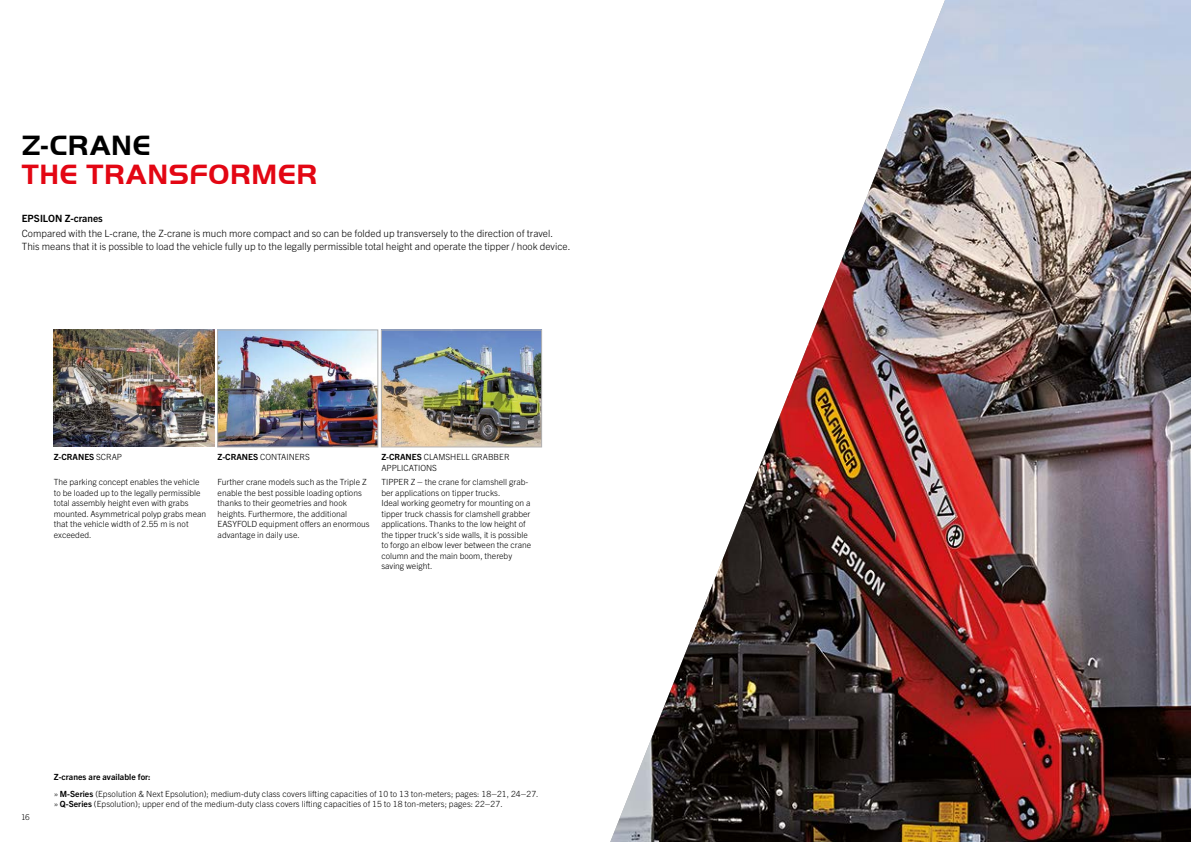
<style>
.page{position:relative;width:1191px;height:842px;background:#fff}
.page>*{position:absolute;margin:0;border:0;box-sizing:border-box;transform-origin:0 0}
.t1{font:29px "Palfinger Handel Versalien";letter-spacing:.02em;color:#e30613}
.t2{font:29px "Palfinger Handel Versalien";letter-spacing:.02em;color:#000}
.t3{font:300 10px/13px "Trade Gothic Next LT Pro";color:#000}
.t4{font:700 10px "Trade Gothic Next LT Pro";color:#000}
.t5{font:300 8.5px/10.5px "Trade Gothic Next LT Pro";color:#000}
.t6{font:700 8.5px "Trade Gothic Next LT Pro";color:#000}
.t7{font:300 8px "Trade Gothic Next LT Pro";color:#000}
.s1{font-weight:300}
.s2{font-weight:700}
</style>
<div class="page">
<img style="left:610px;top:0;width:581px;height:842px">
<img style="left:383px;top:332px;width:157px;height:113px">
<div style="left:381px;top:330px;width:161px;height:117px;border:1px solid #b3b2b2"></div>
<img style="left:219px;top:332px;width:157px;height:113px">
<div style="left:217px;top:330px;width:161px;height:117px;border:1px solid #b3b2b2"></div>
<img style="left:54px;top:330px;width:160px;height:117px">
<h1 class="t2" style="left:22px;top:129px;width:130px">Z-CRANE</h1>
<h1 class="t1" style="left:22px;top:158px;width:297px">THE TRANSFORMER</h1>
<p class="t4" style="left:22px;top:211px;width:82px">EPSILON Z-cranes</p>
<p class="t3" style="left:22px;top:226px;width:550px">Compared with the L-crane, the Z-crane is much more compact and so can be folded up transversely to the direction of travel.<br>This means that it is possible to load the vehicle fully up to the legally permissible total height and operate the tipper / hook device.</p>
<p class="t6" style="left:54px;top:451px;width:70px">Z-CRANES <span class="s1">SCRAP</span></p>
<p class="t5" style="left:54px;top:476px;width:154px">The parking concept enables the vehicle to be loaded up to the legally permissible total assembly height even with grabs mounted. Asymmetrical polyp grabs mean that the vehicle width of 2.55 m is not exceeded.</p>
<p class="t5" style="left:218px;top:451px;width:94px"><span class="s2">Z-CRANES</span> CONTAINERS</p>
<p class="t5" style="left:218px;top:476px;width:153px">Further crane models such as the Triple Z enable the best possible loading options thanks to their geometries and hook heights. Furthermore, the additional EASYFOLD equipment offers an enormous advantage in daily use.</p>
<p class="t5" style="left:381px;top:451px;width:130px"><span class="s2">Z-CRANES</span> CLAMSHELL GRABBER<br>APPLICATIONS</p>
<p class="t5" style="left:381px;top:476px;width:151px">TIPPER Z – the crane for clamshell grab&shy;ber applications on tipper trucks.<br>Ideal working geometry for mounting on a tipper truck chassis for clamshell grabber applications. Thanks to the low height of the tipper truck’s side walls, it is possible to forgo an elbow lever between the crane column and the main boom, thereby saving weight.</p>
<p class="t7" style="left:22px;top:812px;width:10px">16</p>
<p class="t5" style="left:54px;top:769px;width:486px;line-height:16.2px"><span class="s2">Z-cranes are available for:<br></span>» <span class="s2">M-Series</span> (Epsolution &amp; Next Epsolution); medium-duty class covers lifting capacities of 10 to 13 ton-meters; pages: 18–21, 24–27.</p>
<p class="t5" style="left:54px;top:798px;width:450px">» <span class="s2">Q-Series</span> (Epsolution); upper end of the medium-duty class covers lifting capacities of 15 to 18 ton-meters; pages: 22–27.</p>
</div>
